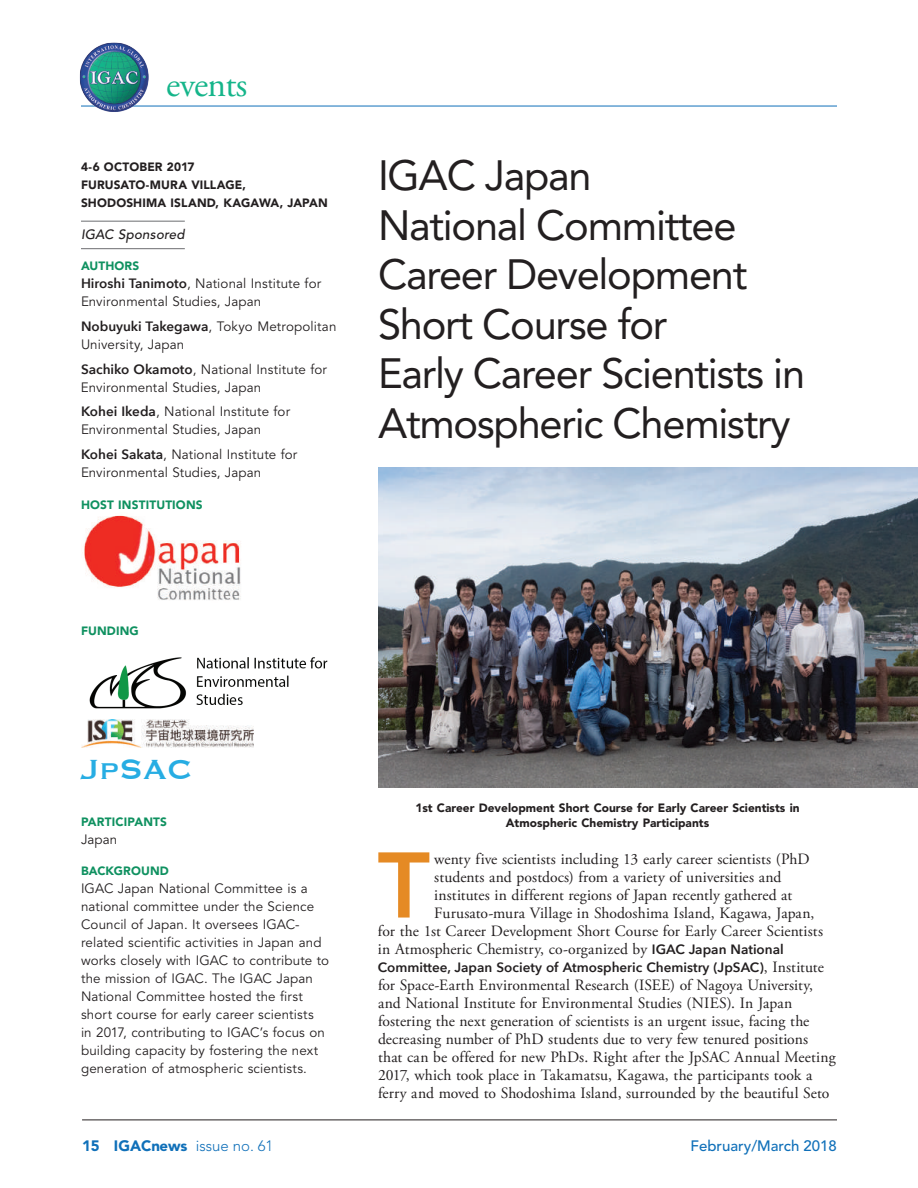
<style>
.page{position:relative;width:918px;height:1188px;background:#fff}
.page>*{position:absolute;margin:0;border:0;box-sizing:border-box;transform-origin:0 0}
.t1{font:600 91.95px "Avenir Next";color:#e58a24}
.t2{font:42px/49.5px "Avenir";letter-spacing:-.03em;color:#231f20}
.t3{font:36px "Adobe Garamond Pro";letter-spacing:-.02em;color:#15b58a}
.t4{font:36px "Copperplate";color:#27ade3}
.t5{font:15.75px/18px "Adobe Garamond Pro";letter-spacing:.005em;color:#231f20}
.t6{font:900 15px "Avenir";color:#1070b9}
.t7{font:500 15px "Avenir";color:#1070b9}
.t8{font:13.5px/18px "Avenir";letter-spacing:.01em;color:#231f20}
.t9{font:600 13.5px "Avenir Next";color:#231f20}
.t10{font:italic 500 13.5px "Avenir";letter-spacing:.015em;color:#231f20}
.t11{font:900 12px/18px "Avenir";color:#231f20}
.t12{font:900 12px "Avenir";letter-spacing:.015em;color:#0f9160}
.s1{font-family:"Avenir Next";font-weight:600}
.s2{font-family:"Avenir Next";font-weight:600;font-size:13.5px}
.s3{font-family:"Adobe Garamond Pro";font-weight:400;font-size:15.75px}
.s4{font-weight:300}
</style>
<div class="page">
<hr style="left:82px;top:1120px;width:755px;height:1px;background:#231f20">
<hr style="left:81px;top:106px;width:756px;height:1px;background:#1070b9">
<img style="left:80px;top:43px;width:69px;height:69px">
<hr style="left:81px;top:221px;width:104px;height:1px;background:#6c6d70">
<hr style="left:81px;top:248px;width:104px;height:1px;background:#6c6d70">
<img style="left:82px;top:515px;width:159px;height:85px">
<img style="left:89px;top:657px;width:239px;height:52px">
<img style="left:81px;top:720px;width:173px;height:27px">
<img style="left:378px;top:468px;width:540px;height:319px">
<h3 class="t3" style="left:166px;top:63px;width:83px">events</h3>
<p class="t11" style="left:81px;top:158px;width:248px">4-6 OCTOBER 2017<br>FURUSATO-MURA VILLAGE,<br>SHODOSHIMA ISLAND, KAGAWA, JAPAN</p>
<p class="t10" style="left:81px;top:226px;width:105px">IGAC Sponsored</p>
<p class="t12" style="left:81px;top:259px;width:60px">AUTHORS</p>
<p class="t8" style="left:81px;top:275px;width:242px"><span class="s1">Hiroshi Tanimoto</span>, National Institute for<br>Environmental Studies, Japan</p>
<p class="t8" style="left:81px;top:318px;width:257px"><span class="s1">Nobuyuki Takegawa</span>, Tokyo Metropolitan<br>University, Japan</p>
<p class="t8" style="left:81px;top:360px;width:247px"><span class="s1">Sachiko Okamoto</span>, National Institute for<br>Environmental Studies, Japan</p>
<p class="t8" style="left:81px;top:403px;width:211px"><span class="s1">Kohei Ikeda</span>, National Institute for<br>Environmental Studies, Japan</p>
<p class="t8" style="left:81px;top:446px;width:218px"><span class="s1">Kohei Sakata</span>, National Institute for<br>Environmental Studies, Japan</p>
<p class="t12" style="left:81px;top:497px;width:123px">HOST INSTITUTIONS</p>
<h2 class="t2" style="left:378px;top:151px;width:429px">IGAC Japan<br>National Committee<br>Career Development<br>Short Course for<br>Early Career Scientists in<br>Atmospheric Chemistry</h2>
<p class="t12" style="left:81px;top:624px;width:59px">FUNDING</p>
<h3 class="t4" style="left:81px;top:746px;width:114px">JpSAC</h3>
<p class="t12" style="left:81px;top:814px;width:88px">PARTICIPANTS</p>
<p class="t8" style="left:81px;top:830px;width:38px">Japan</p>
<p class="t12" style="left:81px;top:864px;width:89px">BACKGROUND</p>
<p class="t8" style="left:81px;top:880px;width:250px">IGAC Japan National Committee is a national committee under the Science Council of Japan. It oversees IGAC&shy;related scientific activities in Japan and works closely with IGAC to contribute to the mission of IGAC. The IGAC Japan National Committee hosted the first short course for early career scientists<br>in 2017, contributing to IGAC’s focus on building capacity by fostering the next generation of atmospheric scientists.</p>
<p class="t11" style="left:415px;top:800px;width:386px;line-height:15px;text-align:center">1st Career Development Short Course for Early Career Scientists in<br>Atmospheric Chemistry Participants</p>
<h1 class="t1" style="left:378px;top:807px;width:53px">T</h1>
<p class="t5" style="left:434px;top:850px;width:377px">wenty five scientists including 13 early career scientists (PhD</p>
<p class="t5" style="left:434px;top:868px;width:349px">students and postdocs) from a variety of universities and</p>
<p class="t5" style="left:434px;top:886px;width:360px">institutes in different regions of Japan recently gathered at</p>
<p class="t5" style="left:434px;top:904px;width:381px">Furusato-mura Village in Shodoshima Island, Kagawa, Japan,</p>
<p class="t5" style="left:378px;top:922px;width:447px">for the 1st Career Development Short Course for Early Career Scientists</p>
<p class="t5" style="left:378px;top:940px;width:407px">in Atmospheric Chemistry, co-organized by <span class="s2">IGAC Japan National</span></p>
<p class="t9" style="left:378px;top:955px;width:447px">Committee, Japan Society of Atmospheric Chemistry (JpSAC)<span class="s3">, Institute</span></p>
<p class="t5" style="left:378px;top:976px;width:459px">for Space-Earth Environmental Research (ISEE) of Nagoya University, and National Institute for Environmental Studies (NIES). In Japan fostering the next generation of scientists is an urgent issue, facing the decreasing number of PhD students due to very few tenured positions that can be offered for new PhDs. Right after the JpSAC Annual Meeting 2017, which took place in Takamatsu, Kagawa, the participants took a ferry and moved to Shodoshima Island, surrounded by the beautiful Seto</p>
<p class="t6" style="left:82px;top:1136px;width:193px">15 IGACnews <span class="s4">issue no. 61</span></p>
<p class="t7" style="left:691px;top:1137px;width:148px">February/March 2018</p>
</div>
